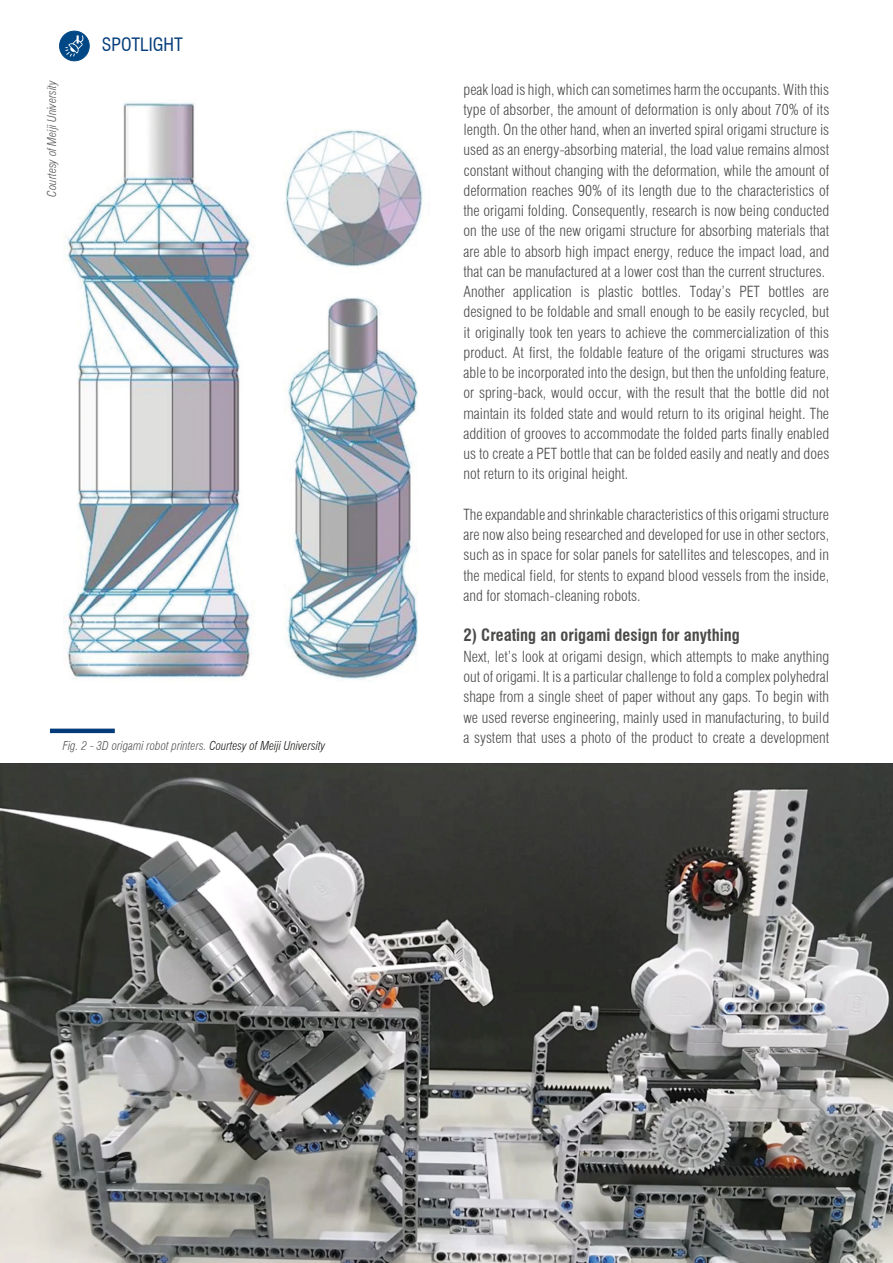
<style>
.page{position:relative;width:893px;height:1263px;background:#fff}
.page>*{position:absolute;margin:0;border:0;box-sizing:border-box;transform-origin:0 0}
.t1{font:condensed 18px "Swiss 721 BT";color:#043c7b}
.t2{font:700 condensed 16.5px "Swiss 721 BT";color:#4b4b4a}
.t3{font:300 condensed 15px/20.2px "Swiss 721 BT";color:#4b4b4a;text-align:justify}
.t4{font:italic 300 condensed 12px "Swiss 721 BT";color:#575756}
.s1{color:#1d1d1b}
</style>
<div class="page">
<div style="left:60px;top:31px;width:29px;height:30px;background:#004786;border-radius:50%"></div>
<div style="left:60px;top:31px;width:29px;height:30px;border:1px solid #004786;border-radius:50%"></div>
<svg style="left:65px;top:35px;width:19px;height:22px"></svg>
<img style="left:0;top:763px;width:893px;height:500px">
<img style="left:64px;top:102px;width:359px;height:580px">
<hr style="left:50px;top:729px;width:65px;height:4px;background:#043c7b">
<p class="t4" style="left:45px;top:197px;width:119px;rotate:-90deg">Courtesy of Meiji University</p>
<p class="t1" style="left:102px;top:34px;width:82px">SPOTLIGHT</p>
<p class="t4" style="left:63px;top:738px;width:264px">Fig. 2 - 3D origami robot printers. <span class="s1">Courtesy of Meiji University</span></p>
<p class="t3" style="left:463px;top:79px;width:367px;text-align:left">peak load is high, which can sometimes harm the occupants. With this type of absorber, the amount of deformation is only about 70% of its length. On the other hand, when an inverted spiral origami structure is used as an energy-absorbing material, the load value remains almost constant without changing with the deformation, while the amount of deformation reaches 90% of its length due to the characteristics of the origami folding. Consequently, research is now being conducted on the use of the new origami structure for absorbing materials that are able to absorb high impact energy, reduce the impact load, and that can be manufactured at a lower cost than the current structures.<br>Another application is plastic bottles. Today’s PET bottles are designed to be foldable and small enough to be easily recycled, but it originally took ten years to achieve the commercialization of this product. At first, the foldable feature of the origami structures was able to be incorporated into the design, but then the unfolding feature, or spring-back, would occur, with the result that the bottle did not maintain its folded state and would return to its original height. The addition of grooves to accommodate the folded parts finally enabled us to create a PET bottle that can be folded easily and neatly and does not return to its original height.</p>
<p class="t3" style="left:463px;top:504px;width:367px">The expandable and shrinkable characteristics of this origami structure are now also being researched and developed for use in other sectors, such as in space for solar panels for satellites and telescopes, and in the medical field, for stents to expand blood vessels from the inside, and for stomach-cleaning robots.</p>
<p class="t2" style="left:463px;top:626px;width:278px">2) Creating an origami design for anything</p>
<p class="t3" style="left:463px;top:646px;width:367px">Next, let’s look at origami design, which attempts to make anything out of origami. It is a particular challenge to fold a complex polyhedral shape from a single sheet of paper without any gaps. To begin with we used reverse engineering, mainly used in manufacturing, to build a system that uses a photo of the product to create a development</p>
</div>
